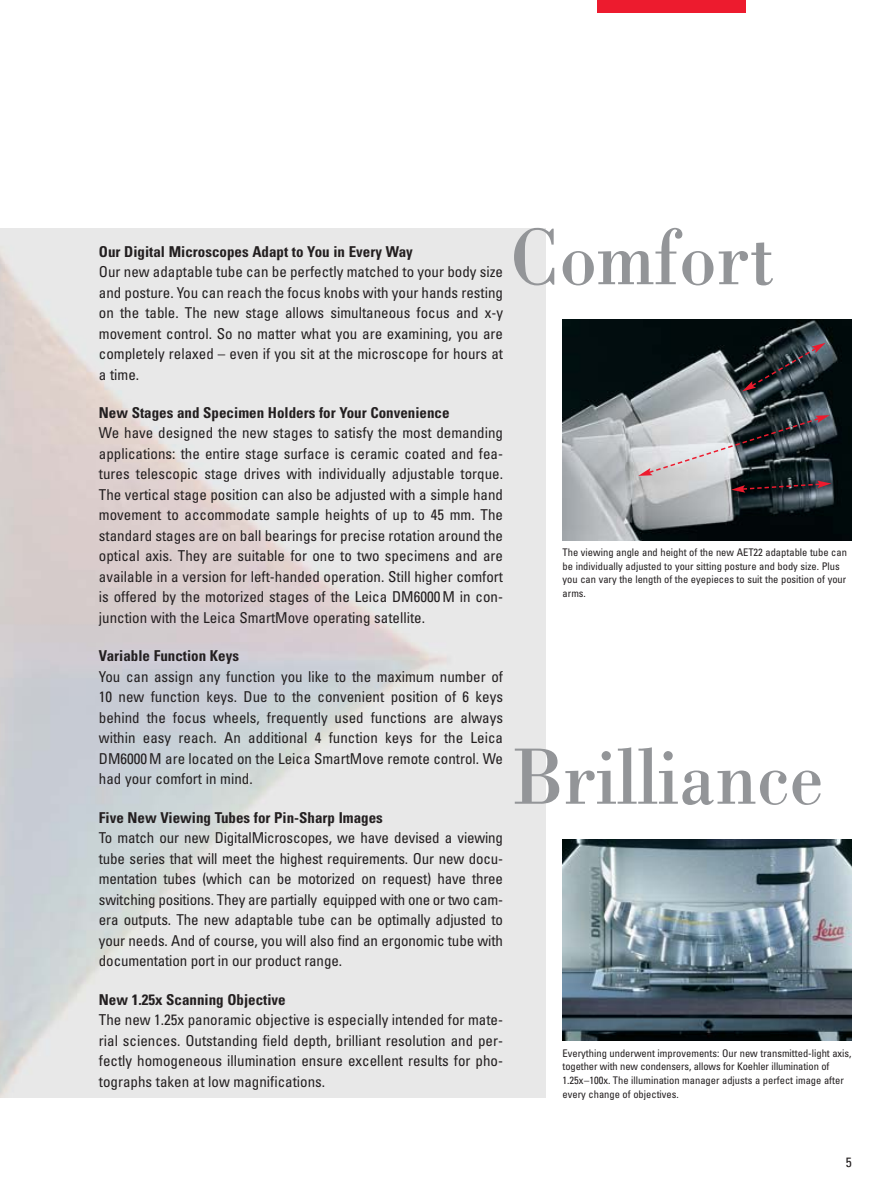
<style>
.page{position:relative;width:893px;height:1190px;background:#fff}
.page>*{position:absolute;margin:0;border:0;box-sizing:border-box;transform-origin:0 0}
.t1{font:82.5px "Leicana";color:#939598}
.t2{font:condensed 15px/20.5px "Univers";color:#231f20;text-align:justify}
.t3{font:700 condensed 15px "Univers";color:#231f20}
.t4{font:condensed 13.5px "Univers";color:#231f20}
.t5{font:condensed 10.5px/13.5px "Univers";color:#231f20}
</style>
<div class="page">
<div style="left:596px;top:0;width:149px;height:13px;background:#ed1b2e"></div>
<img style="left:562px;top:839px;width:289px;height:201px">
<img style="left:562px;top:319px;width:289px;height:221px">
<svg style="left:742px;top:343px;width:83px;height:48px;background:#34383e"></svg>
<svg style="left:638px;top:415px;width:193px;height:77px;background:#86878b"></svg>
<p class="t3" style="left:99px;top:246px;width:315px">Our Digital Microscopes Adapt to You in Every Way</p>
<p class="t2" style="left:99px;top:263px;width:405px">Our new adaptable tube can be perfectly matched to your body size and posture. You can reach the focus knobs with your hands resting on the table. The new stage allows simultaneous focus and x-y movement control. So no matter what you are examining, you are completely relaxed – even if you sit at the microscope for hours at a time.</p>
<p class="t3" style="left:99px;top:407px;width:352px">New Stages and Specimen Holders for Your Convenience</p>
<p class="t2" style="left:99px;top:424px;width:405px">We have designed the new stages to satisfy the most demanding applications: the entire stage surface is ceramic coated and fea&shy;tures telescopic stage drives with individually adjustable torque.<br>The vertical stage position can also be adjusted with a simple hand movement to accommodate sample heights of up to 45 mm. The standard stages are on ball bearings for precise rotation around the optical axis. They are suitable for one to two specimens and are available in a version for left-handed operation. Still higher comfort is offered by the motorized stages of the Leica DM6000 M in con&shy;junction with the Leica SmartMove operating satellite.</p>
<p class="t3" style="left:99px;top:650px;width:142px">Variable Function Keys</p>
<p class="t2" style="left:99px;top:667px;width:405px">You can assign any function you like to the maximum number of 10 new function keys. Due to the convenient position of 6 keys behind the focus wheels, frequently used functions are always within easy reach. An additional 4 function keys for the Leica DM6000 M are located on the Leica SmartMove remote control. We had your comfort in mind.</p>
<p class="t3" style="left:99px;top:812px;width:285px">Five New Viewing Tubes for Pin-Sharp Images</p>
<p class="t2" style="left:99px;top:829px;width:405px">To match our new DigitalMicroscopes, we have devised a viewing tube series that will meet the highest requirements. Our new docu&shy;mentation tubes (which can be motorized on request) have three switching positions. They are partially equipped with one or two cam&shy;era outputs. The new adaptable tube can be optimally adjusted to your needs. And of course, you will also find an ergonomic tube with documentation port in our product range.</p>
<p class="t3" style="left:99px;top:993px;width:188px">New 1.25x Scanning Objective</p>
<p class="t2" style="left:99px;top:1010px;width:405px">The new 1.25x panoramic objective is especially intended for mate&shy;rial sciences. Outstanding field depth, brilliant resolution and per&shy;fectly homogeneous illumination ensure excellent results for pho&shy;tographs taken at low magnifications.</p>
<h1 class="t1" style="left:510px;top:228px;width:265px">Comfort</h1>
<p class="t5" style="left:562px;top:547px;width:286px">The viewing angle and height of the new AET22 adaptable tube can be individually adjusted to your sitting posture and body size. Plus you can vary the length of the eyepieces to suit the position of your arms.</p>
<h1 class="t1" style="left:513px;top:747px;width:311px">Brilliance</h1>
<p class="t5" style="left:562px;top:1047px;width:290px">Everything underwent improvements: Our new transmitted-light axis, together with new condensers, allows for Koehler illumination of 1.25x–100x. The illumination manager adjusts a perfect image after every change of objectives.</p>
<p class="t4" style="left:845px;top:1157px;width:7px">5</p>
</div>
